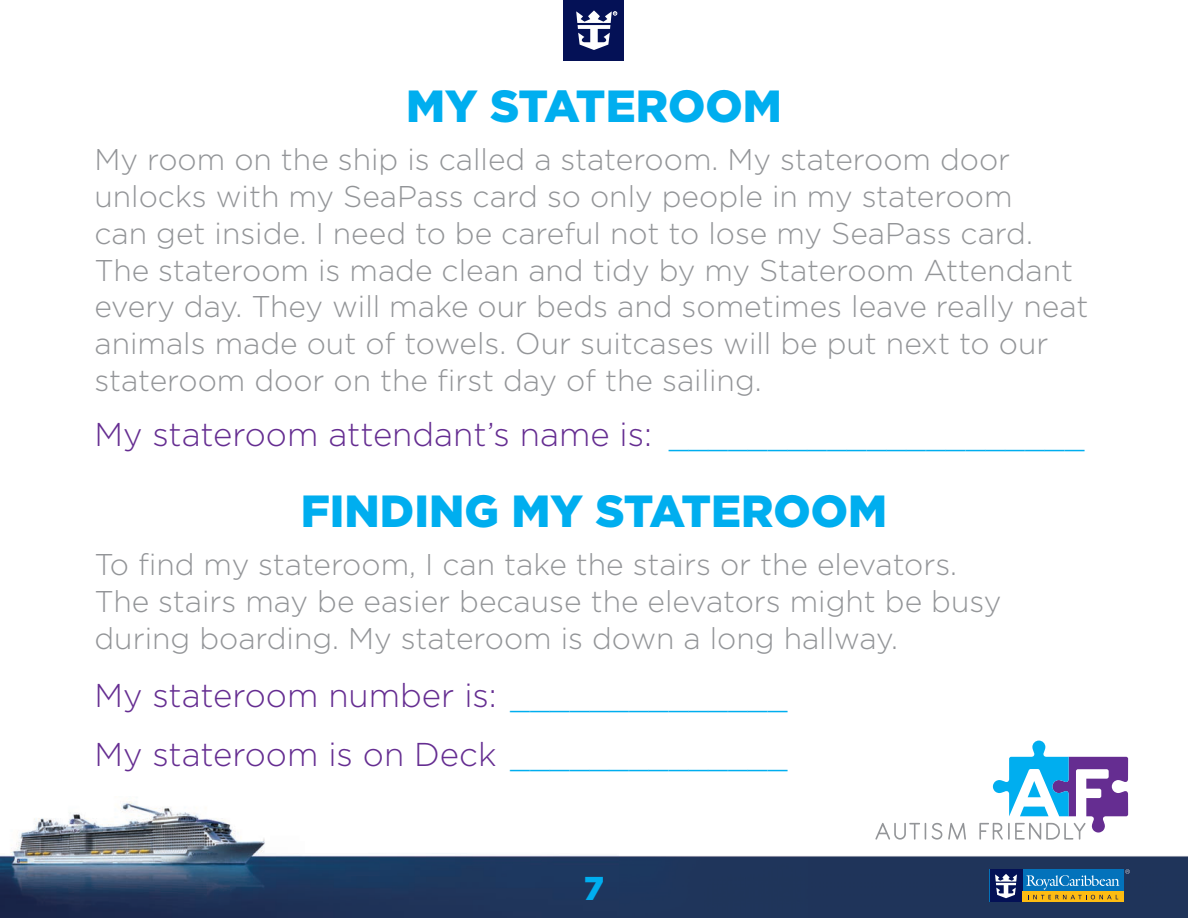
<style>
.page{position:relative;width:1188px;height:918px;background:#fff}
.page>*{position:absolute;margin:0;border:0;box-sizing:border-box;transform-origin:0 0}
.t1{font:900 45px "Gotham";color:#00aeef}
.t2{font:300 33px/58.5px "Gotham";color:#652d91}
.t3{font:900 33px "Gotham";color:#00aeef}
.t4{font:300 30px/36.8px "Gotham";color:#939598}
.t5{font:700 2.85px "Gotham";color:#fff}
.s1{color:#00aeef}
</style>
<div class="page">
<img style="left:0;top:798px;width:1188px;height:120px">
<div style="left:564px;top:0;width:60px;height:60px;background:#041156"></div>
<svg style="left:576px;top:11px;width:41px;height:39px"></svg>
<svg style="left:875px;top:823px;width:51px;height:17px"></svg>
<svg style="left:932px;top:823px;width:10px;height:17px"></svg>
<svg style="left:948px;top:823px;width:18px;height:17px"></svg>
<svg style="left:979px;top:741px;width:149px;height:99px"></svg>
<div style="left:990px;top:869px;width:134px;height:33px;background:#0372bb"></div>
<div style="left:990px;top:869px;width:32px;height:33px;background:#041156"></div>
<div style="left:1022px;top:892px;width:102px;height:10px;background:#fdbc12"></div>
<svg style="left:995px;top:874px;width:22px;height:24px"></svg>
<svg style="left:1026px;top:875px;width:93px;height:24px"></svg>
<svg style="left:1125px;top:869px;width:5px;height:5px"></svg>
<p class="t5" style="left:614px;top:11px;width:4px">R</p>
<h1 class="t1" style="left:406px;top:75px;width:377px">MY STATEROOM</h1>
<p class="t4" style="left:94px;top:141px;width:995px">My room on the ship is called a stateroom. My stateroom door unlocks with my SeaPass card so only people in my stateroom<br>can get inside. I need to be careful not to lose my SeaPass card.<br>The stateroom is made clean and tidy by my Stateroom Attendant every day. They will make our beds and sometimes leave really neat animals made out of towels. Our suitcases will be put next to our stateroom door on the first day of the sailing.</p>
<p class="t2" style="left:94px;top:405px;width:991px">My stateroom attendant’s name is: <span class="s1">_____________________</span></p>
<h1 class="t1" style="left:301px;top:480px;width:588px">FINDING MY STATEROOM</h1>
<p class="t4" style="left:94px;top:546px;width:909px">To find my stateroom, I can take the stairs or the elevators.<br>The stairs may be easier because the elevators might be busy during boarding. My stateroom is down a long hallway.</p>
<p class="t2" style="left:94px;top:666px;width:694px">My stateroom number is: <span class="s1">______________<br></span>My stateroom is on Deck <span class="s1">______________</span></p>
<p class="t3" style="left:584px;top:866px;width:22px">7</p>
</div>
